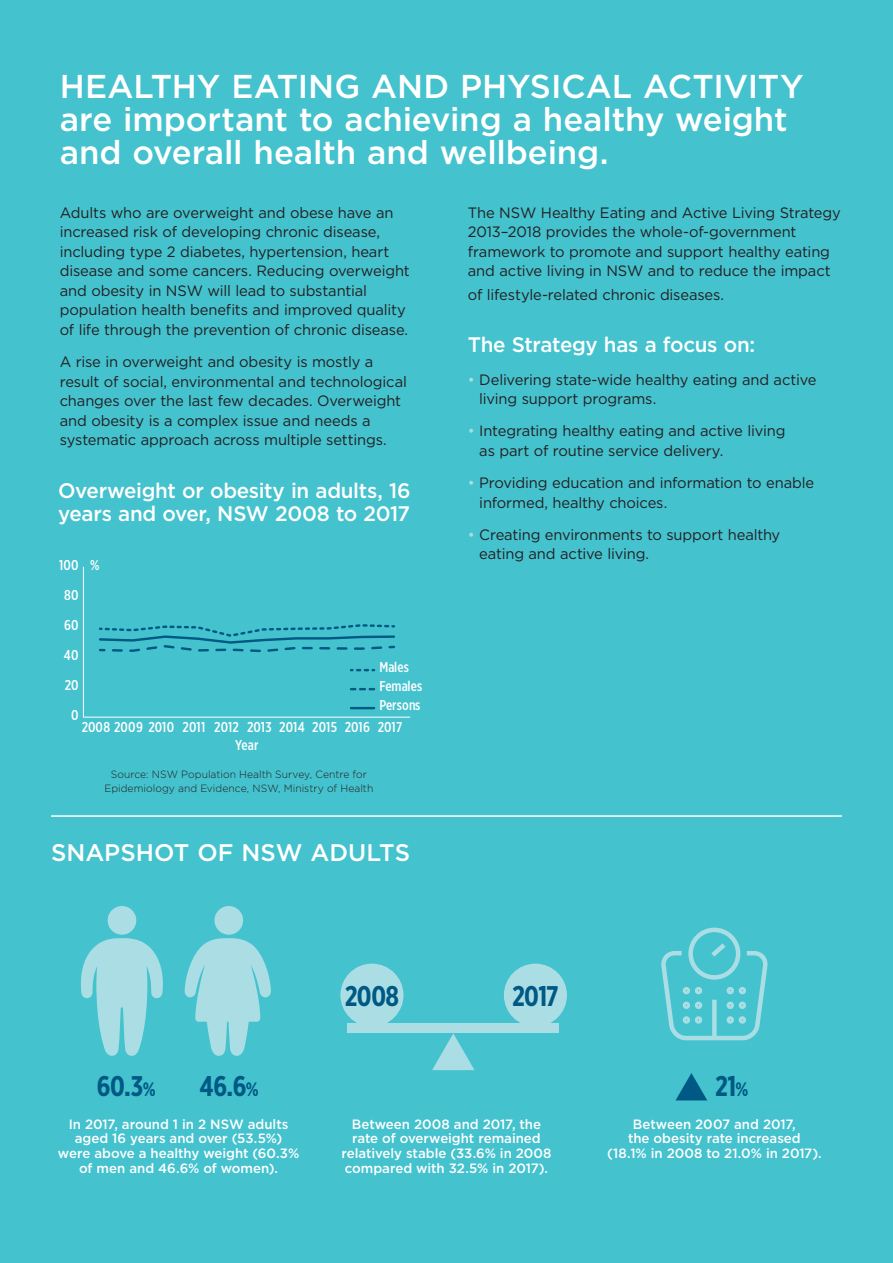
<style>
.page{position:relative;width:893px;height:1263px;background:#44c2ce}
.page>*{position:absolute;margin:0;border:0;box-sizing:border-box;transform-origin:0 0}
.t1{font:500 33px/33px "Gotham";letter-spacing:-.005em;color:#fff}
.t2{font:700 28.5px "Gotham X Narrow";letter-spacing:-.015em;color:#005984}
.t3{font:500 24px "Gotham";color:#fff}
.t4{font:500 21px/23.1px "Gotham";letter-spacing:-.015em;color:#fff}
.t5{font:15px/19.5px "Gotham";letter-spacing:-.01em;color:#231f20}
.t6{font:500 14.25px "Gotham X Narrow";color:#fff}
.t7{font:500 13.5px/14.9px "Gotham";letter-spacing:-.005em;color:#fff;text-align:center}
.t8{font:300 10.5px/13.5px "Gotham";letter-spacing:.005em;color:#231f20;text-align:center}
.s1{color:#aadee4}
.s2{font-size:19.5px}
</style>
<div class="page">
<hr style="left:83px;top:567px;width:1px;height:150px;background:#fff">
<hr style="left:83px;top:717px;width:327px;height:1px;background:#fff">
<svg style="left:99px;top:624px;width:296px;height:29px"></svg>
<svg style="left:351px;top:688px;width:23px;height:2px"></svg>
<svg style="left:351px;top:669px;width:23px;height:2px"></svg>
<hr style="left:351px;top:707px;width:23px;height:2px;background:#005884">
<hr style="left:51px;top:815px;width:791px;height:2px;background:#fff">
<div style="left:108px;top:906px;width:28px;height:29px;background:#aadee4;border-radius:50%"></div>
<svg style="left:80px;top:938px;width:83px;height:118px"></svg>
<div style="left:214px;top:906px;width:29px;height:29px;background:#aadee4;border-radius:50%"></div>
<svg style="left:185px;top:938px;width:86px;height:118px"></svg>
<svg style="left:432px;top:1033px;width:43px;height:37px"></svg>
<div style="left:347px;top:1023px;width:212px;height:10px;background:#aadee4"></div>
<div style="left:340px;top:963px;width:63px;height:64px;background:#aadee4;border-radius:50%"></div>
<div style="left:504px;top:963px;width:63px;height:64px;background:#aadee4;border-radius:50%"></div>
<svg style="left:676px;top:1073px;width:31px;height:27px"></svg>
<div style="left:688px;top:927px;width:52px;height:53px;border:4px solid #aadee4;border-radius:50%"></div>
<svg style="left:661px;top:939px;width:105px;height:102px"></svg>
<div style="left:695px;top:987px;width:7px;height:7px;border:4px solid #aadee4;border-radius:50%"></div>
<div style="left:683px;top:987px;width:7px;height:7px;border:4px solid #aadee4;border-radius:50%"></div>
<div style="left:695px;top:1002px;width:7px;height:7px;border:4px solid #aadee4;border-radius:50%"></div>
<div style="left:683px;top:1002px;width:7px;height:7px;border:4px solid #aadee4;border-radius:50%"></div>
<div style="left:695px;top:1016px;width:7px;height:8px;border:4px solid #aadee4;border-radius:50%"></div>
<div style="left:683px;top:1016px;width:7px;height:8px;border:4px solid #aadee4;border-radius:50%"></div>
<div style="left:739px;top:987px;width:7px;height:7px;border:4px solid #aadee4;border-radius:50%"></div>
<div style="left:727px;top:987px;width:7px;height:7px;border:4px solid #aadee4;border-radius:50%"></div>
<div style="left:739px;top:1002px;width:7px;height:7px;border:4px solid #aadee4;border-radius:50%"></div>
<div style="left:727px;top:1002px;width:7px;height:7px;border:4px solid #aadee4;border-radius:50%"></div>
<div style="left:739px;top:1016px;width:7px;height:8px;border:4px solid #aadee4;border-radius:50%"></div>
<div style="left:727px;top:1016px;width:7px;height:8px;border:4px solid #aadee4;border-radius:50%"></div>
<h1 class="t1" style="left:60px;top:70px;width:746px">HEALTHY EATING AND PHYSICAL ACTIVITY are important to achieving a healthy weight and overall health and wellbeing.</h1>
<p class="t5" style="left:60px;top:203px;width:351px">Adults who are overweight and obese have an increased risk of developing chronic disease, including type 2 diabetes, hypertension, heart disease and some cancers. Reducing overweight and obesity in NSW will lead to substantial population health benefits and improved quality of life through the prevention of chronic disease.</p>
<p class="t5" style="left:60px;top:352px;width:349px">A rise in overweight and obesity is mostly a result of social, environmental and technological changes over the last few decades. Overweight and obesity is a complex issue and needs a systematic approach across multiple settings.</p>
<p class="t5" style="left:468px;top:203px;width:374px">The NSW Healthy Eating and Active Living Strategy 2013–2018 provides the whole-of-government framework to promote and support healthy eating and active living in NSW and to reduce the impact</p>
<p class="t5" style="left:468px;top:284px;width:258px">of lifestyle-related chronic diseases.</p>
<h3 class="t4" style="left:468px;top:333px;width:289px">The Strategy has a focus on:</h3>
<p class="t5" style="left:479px;top:369px;width:339px;text-indent:-11px"><span class="s1">•</span> Delivering state-wide healthy eating and active living support programs.</p>
<p class="t5" style="left:479px;top:421px;width:308px;text-indent:-11px"><span class="s1">•</span> Integrating healthy eating and active living as part of routine service delivery.</p>
<p class="t5" style="left:479px;top:473px;width:336px;text-indent:-11px"><span class="s1">•</span> Providing education and information to enable informed, healthy choices.</p>
<p class="t5" style="left:479px;top:525px;width:302px;text-indent:-11px"><span class="s1">•</span> Creating environments to support healthy eating and active living.</p>
<h3 class="t4" style="left:58px;top:478px;width:354px">Overweight or obesity in adults, 16 years and over, NSW 2008 to 2017</h3>
<p class="t6" style="left:59px;top:556px;width:21px">100</p>
<p class="t6" style="left:90px;top:556px;width:11px">%</p>
<p class="t6" style="left:64px;top:586px;width:16px">80</p>
<p class="t6" style="left:64px;top:616px;width:16px">60</p>
<p class="t6" style="left:64px;top:646px;width:16px">40</p>
<p class="t6" style="left:65px;top:676px;width:15px">20</p>
<p class="t6" style="left:71px;top:706px;width:9px">0</p>
<p class="t6" style="left:380px;top:659px;width:31px">Males</p>
<p class="t6" style="left:380px;top:697px;width:42px">Persons</p>
<p class="t6" style="left:380px;top:678px;width:44px">Females</p>
<p class="t6" style="left:82px;top:719px;width:322px">2008 2009 2010 2011 2012 2013 2014 2015 2016 2017</p>
<p class="t6" style="left:235px;top:736px;width:25px">Year</p>
<p class="t8" style="left:104px;top:767px;width:270px">Source: NSW Population Health Survey, Centre for<br>Epidemiology and Evidence, NSW, Ministry of Health</p>
<h3 class="t3" style="left:51px;top:837px;width:361px">SNAPSHOT OF NSW ADULTS</h3>
<h2 class="t2" style="left:97px;top:1068px;width:60px">60.3<span class="s2">%</span></h2>
<h2 class="t2" style="left:200px;top:1068px;width:61px">46.6<span class="s2">%</span></h2>
<h2 class="t2" style="left:345px;top:978px;width:56px">2008</h2>
<h2 class="t2" style="left:512px;top:978px;width:48px">2017</h2>
<h2 class="t2" style="left:715px;top:1068px;width:35px">21<span class="s2">%</span></h2>
<p class="t7" style="left:58px;top:1116px;width:243px">In 2017, around 1 in 2 NSW adults aged 16 years and over (53.5%) were above a healthy weight (60.3% of men and 46.6% of women).</p>
<p class="t7" style="left:341px;top:1116px;width:212px">Between 2008 and 2017, the rate of overweight remained relatively stable (33.6% in 2008 compared with 32.5% in 2017).</p>
<p class="t7" style="left:607px;top:1116px;width:216px">Between 2007 and 2017,<br>the obesity rate increased (18.1% in 2008 to 21.0% in 2017).</p>
</div>
